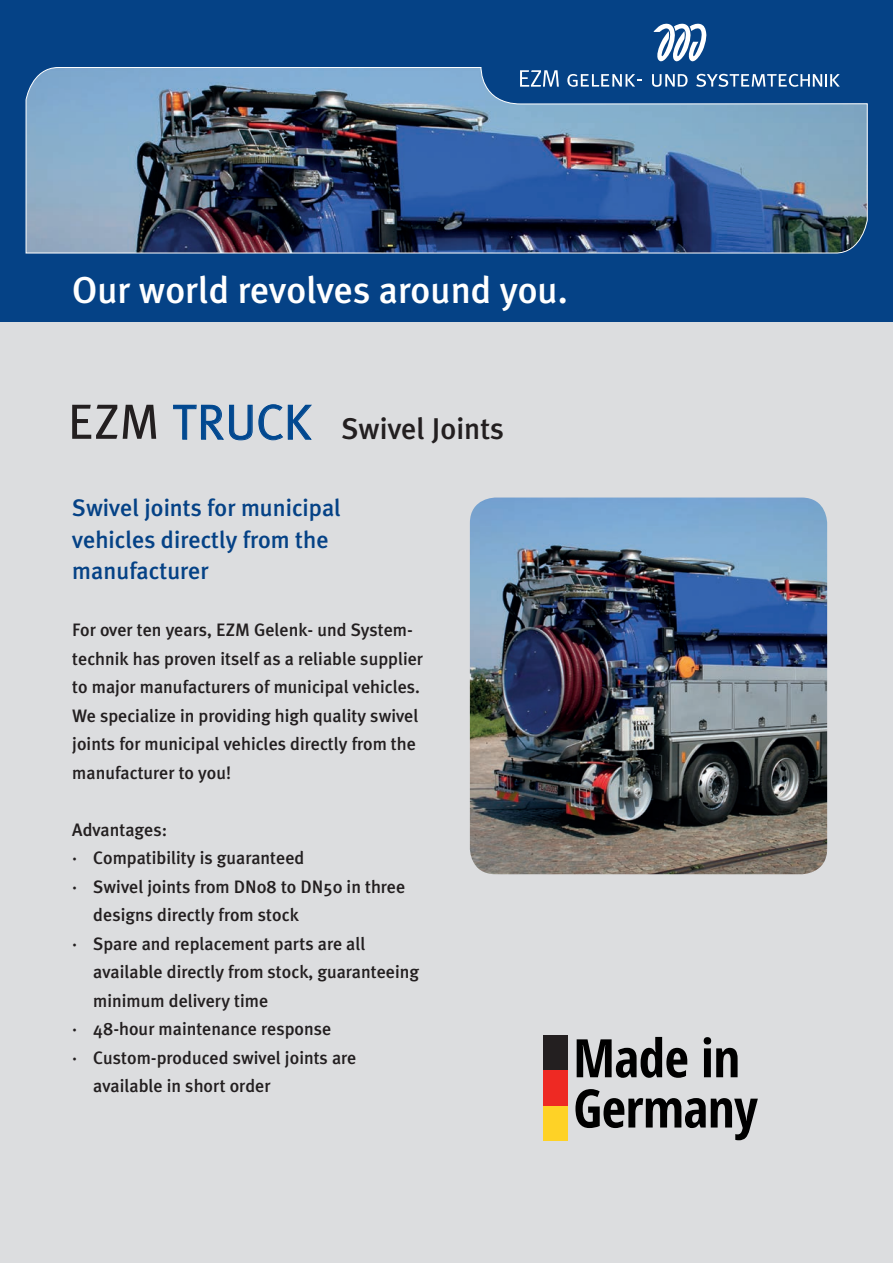
<style>
.page{position:relative;width:893px;height:1263px;background:#fff}
.page>*{position:absolute;margin:0;border:0;box-sizing:border-box;transform-origin:0 0}
.t1{font:49.5px "Meta Plus Normal Caps";color:#014890}
.t2{font:500 37.5px "Meta Plus";color:#fff}
.t3{font:500 30px "Meta Plus";color:#231f20}
.t4{font:500 24px/31.5px "Meta Plus";color:#054286}
.t5{font:500 18px/28.5px "Meta Plus";color:#231f20}
</style>
<div class="page">
<div style="left:0;top:317px;width:893px;height:946px;background:#dcdddf"></div>
<div style="left:0;top:0;width:893px;height:321px;background:#054286"></div>
<svg style="left:653px;top:23px;width:54px;height:39px"></svg>
<img style="left:25px;top:67px;width:843px;height:187px">
<img style="left:470px;top:497px;width:357px;height:377px">
<svg style="left:173px;top:404px;width:139px;height:37px"></svg>
<svg style="left:72px;top:405px;width:84px;height:34px"></svg>
<div style="left:543px;top:1035px;width:24px;height:35px;background:#231f20"></div>
<div style="left:543px;top:1105px;width:24px;height:36px;background:#fed226"></div>
<div style="left:543px;top:1070px;width:24px;height:35px;background:#ee2923"></div>
<svg style="left:577px;top:1037px;width:110px;height:41px"></svg>
<svg style="left:704px;top:1037px;width:34px;height:40px"></svg>
<svg style="left:575px;top:1089px;width:183px;height:51px"></svg>
<h2 class="t2" style="left:72px;top:269px;width:497px">Our world revolves around you.</h2>
<h1 class="t1" style="left:172px;top:393px;width:140px">TRUCK</h1>
<h3 class="t3" style="left:341px;top:411px;width:164px">Swivel Joints</h3>
<h3 class="t4" style="left:72px;top:492px;width:270px">Swivel joints for municipal vehicles directly from the manufacturer</h3>
<p class="t5" style="left:72px;top:616px;width:352px">For over ten years, EZM Gelenk- und System&shy;technik has proven itself as a reliable supplier to major manufacturers of municipal vehicles.<br>We specialize in providing high quality swivel joints for municipal vehicles directly from the manufacturer to you!</p>
<p class="t5" style="left:72px;top:815px;width:96px">Advantages:</p>
<p class="t5" style="left:72px;top:844px;width:234px">· Compatibility is guaranteed</p>
<p class="t5" style="left:72px;top:872px;width:334px">· Swivel joints from DN08 to DN50 in three</p>
<p class="t5" style="left:93px;top:901px;width:207px">designs directly from stock</p>
<p class="t5" style="left:72px;top:929px;width:295px">· Spare and replacement parts are all</p>
<p class="t5" style="left:93px;top:958px;width:327px">available directly from stock, guaranteeing</p>
<p class="t5" style="left:93px;top:986px;width:176px">minimum delivery time</p>
<p class="t5" style="left:72px;top:1015px;width:260px">· 48-hour maintenance response</p>
<p class="t5" style="left:72px;top:1043px;width:286px">· Custom-produced swivel joints are</p>
<p class="t5" style="left:93px;top:1072px;width:179px">available in short order</p>
</div>
